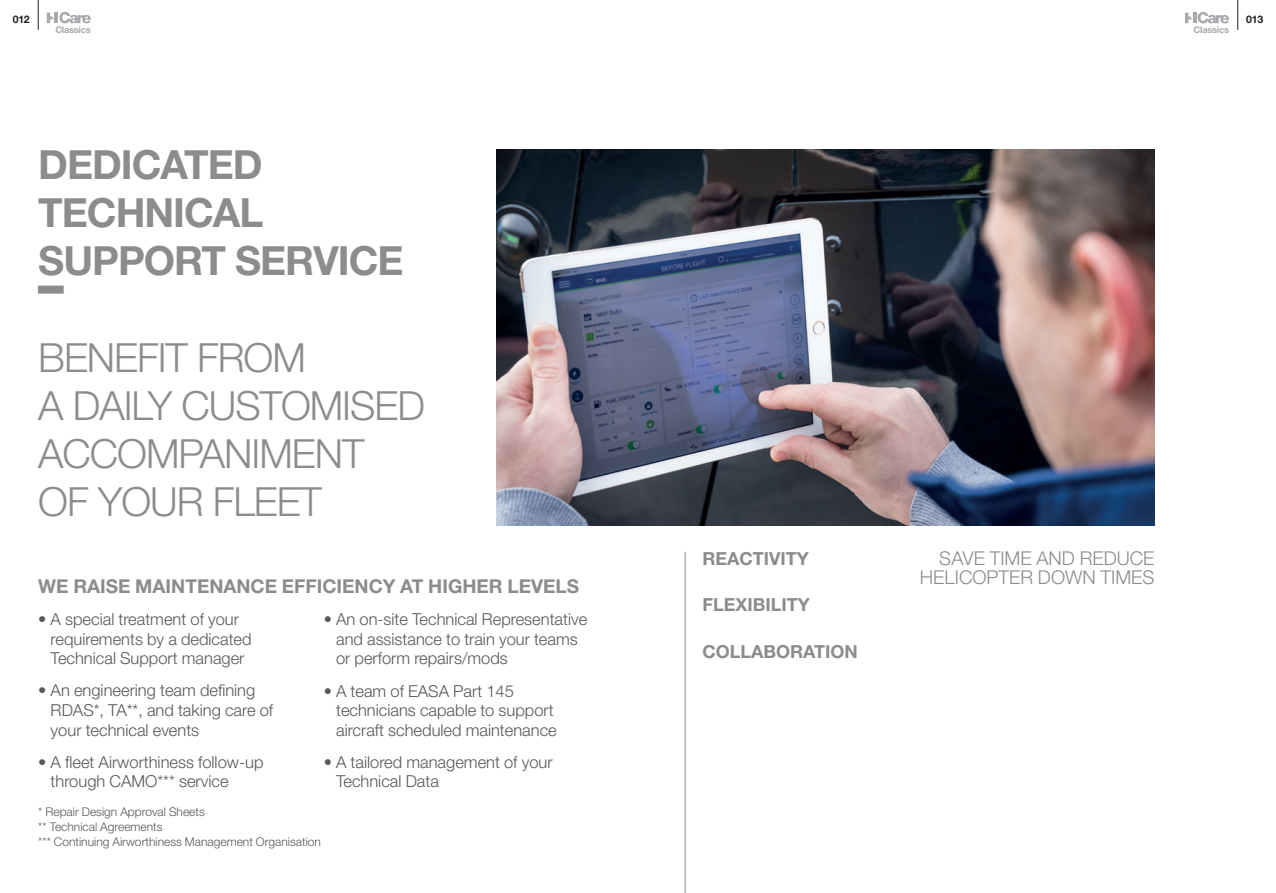
<style>
.page{position:relative;width:1276px;height:893px;background:#fff}
.page>*{position:absolute;margin:0;border:0;box-sizing:border-box;transform-origin:0 0}
.t1{font:300 40.2px/48.3px "Helvetica Neue LT Std";letter-spacing:-.025em;color:#8b8c8e}
.t2{font:700 40.2px/48.3px "Helvetica Neue LT Std";letter-spacing:-.025em;color:#8b8c8e}
.t3{font:700 40.2px "Full Stop";color:#8b8c8e}
.t4{font:700 19.05px "Helvetica Neue LT Std";color:#8b8c8e}
.t5{font:300 19.05px/19px "Helvetica Neue LT Std";color:#8b8c8e;text-align:right}
.t6{font:700 18px "Helvetica Neue LT Std";color:#8b8c8e}
.t7{font:300 16.5px/19.5px "Helvetica Neue LT Std";color:#57585a}
.t8{font:300 12px/15px "Helvetica Neue LT Std";color:#57585a}
.t9{font:700 10.5px "Helvetica Neue LT Std";letter-spacing:-.025em;color:#231f20}
.t10{font:700 9.15px "Helvetica Neue LT Std";letter-spacing:-.025em;color:#a8a9ad}
</style>
<div class="page">
<hr style="left:1237px;top:0;width:1px;height:30px;background:#231f20">
<hr style="left:38px;top:0;width:1px;height:30px;background:#231f20">
<svg style="left:47px;top:12px;width:44px;height:11px"></svg>
<svg style="left:1185px;top:12px;width:44px;height:11px"></svg>
<img style="left:497px;top:150px;width:657px;height:375px">
<hr style="left:685px;top:552px;width:1px;height:341px;background:#8b8c8e">
<p class="t9" style="left:13px;top:13px;width:18px">012</p>
<p class="t9" style="left:1246px;top:13px;width:18px">013</p>
<p class="t10" style="left:55px;top:24px;width:37px">Classics</p>
<p class="t10" style="left:1193px;top:24px;width:37px">Classics</p>
<h1 class="t2" style="left:38px;top:139px;width:367px">DEDICATED<br>TECHNICAL<br>SUPPORT SERVICE</h1>
<h1 class="t3" style="left:38px;top:286px;width:27px">_</h1>
<h1 class="t1" style="left:38px;top:332px;width:388px">BENEFIT FROM<br>A DAILY CUSTOMISED<br>ACCOMPANIMENT<br>OF YOUR FLEET</h1>
<p class="t4" style="left:38px;top:574px;width:542px">WE RAISE MAINTENANCE EFFICIENCY AT HIGHER LEVELS</p>
<p class="t7" style="left:51px;top:609px;width:202px;text-indent:-12px">• A special treatment of your requirements by a dedicated<br>Technical Support manager</p>
<p class="t7" style="left:51px;top:680px;width:224px;text-indent:-12px">• An engineering team defining<br>RDAS*, TA**, and taking care of your technical events</p>
<p class="t7" style="left:51px;top:752px;width:214px;text-indent:-12px">• A fleet Airworthiness follow-up through CAMO*** service</p>
<p class="t7" style="left:336px;top:609px;width:253px;text-indent:-12px">• An on-site Technical Representative and assistance to train your teams or perform repairs/mods</p>
<p class="t7" style="left:336px;top:680px;width:222px;text-indent:-12px">• A team of EASA Part 145 technicians capable to support aircraft scheduled maintenance</p>
<p class="t7" style="left:336px;top:752px;width:218px;text-indent:-12px">• A tailored management of your<br>Technical Data</p>
<p class="t8" style="left:38px;top:804px;width:284px">* Repair Design Approval Sheets<br>** Technical Agreements<br>*** Continuing Airworthiness Management Organisation</p>
<p class="t6" style="left:702px;top:547px;width:108px">REACTIVITY</p>
<p class="t6" style="left:702px;top:594px;width:109px">FLEXIBILITY</p>
<p class="t6" style="left:702px;top:641px;width:157px">COLLABORATION</p>
<p class="t5" style="left:920px;top:549px;width:236px">SAVE TIME AND REDUCE<br>HELICOPTER DOWN TIMES</p>
</div>
